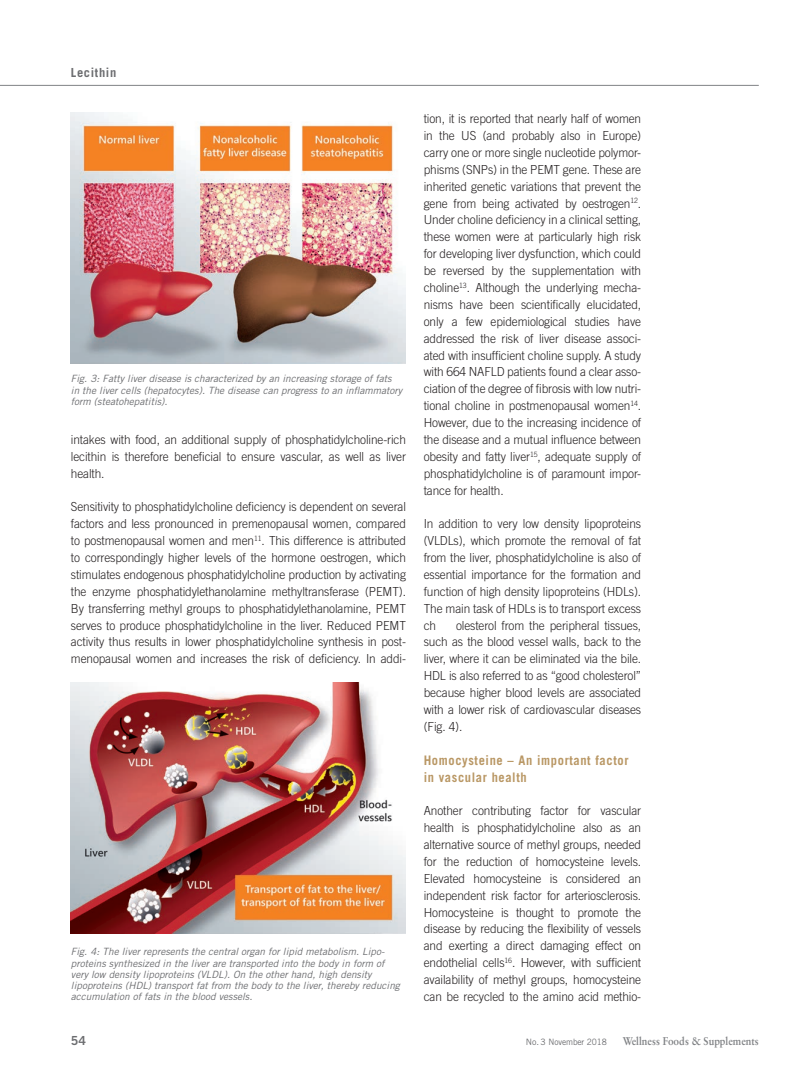
<style>
.page{position:relative;width:812px;height:1081px;background:#fff}
.page>*{position:absolute;margin:0;border:0;box-sizing:border-box;transform-origin:0 0}
.t1{font:700 13.12px/16.9px "Trade Gothic";letter-spacing:.05em;color:#b99764;scale:.95 1}
.t2{font:300 12.5px/16.9px "Trade Gothic";letter-spacing:-.01em;color:#231f20;text-align:justify;scale:.95 1}
.t3{font:700 12.5px "Trade Gothic";letter-spacing:.05em;color:#6c6d70}
.t4{font:12.5px "Trade Gothic Bold Two";color:#6c6d70}
.t5{font:700 11.25px "Sabon";color:#808285;scale:.9 1}
.t6{font:italic 10px/11.2px "Trade Gothic";color:#6c6d70}
.t7{font:8.75px "Trade Gothic";letter-spacing:-.01em;color:#6c6d70}
</style>
<div class="page">
<hr style="left:0;top:85px;width:758px;height:1px;background:#808285">
<img style="left:71px;top:113px;width:335px;height:251px">
<img style="left:71px;top:682px;width:335px;height:251px">
<p class="t3" style="left:71px;top:65px;width:47px">Lecithin</p>
<p class="t6" style="left:71px;top:373px;width:333px">Fig. 3: Fatty liver disease is characterized by an increasing storage of fats in the liver cells (hepatocytes). The disease can progress to an inflammatory form (steatohepatitis).</p>
<p class="t2" style="left:71px;top:431px;width:354px">intakes with food, an additional supply of phosphatidylcholine-rich lecithin is therefore beneficial to ensure vascular, as well as liver health.</p>
<p class="t2" style="left:71px;top:498px;width:354px">Sensitivity to phosphatidylcholine deficiency is dependent on several factors and less pronounced in premenopausal women, compared to postmenopausal women and men<sup>11</sup>. This difference is attributed to correspondingly higher levels of the hormone oestrogen, which stimulates endogenous phosphatidylcholine production by activating the enzyme phosphatidylethanolamine methyltransferase (PEMT).<br>By transferring methyl groups to phosphatidylethanolamine, PEMT serves to produce phosphatidylcholine in the liver. Reduced PEMT activity thus results in lower phosphatidylcholine synthesis in post&shy;menopausal women and increases the risk of deficiency. In addi-</p>
<p class="t6" style="left:71px;top:946px;width:330px">Fig. 4: The liver represents the central organ for lipid metabolism. Lipo&shy;proteins synthesized in the liver are transported into the body in form of very low density lipoproteins (VLDL). On the other hand, high density lipoproteins (HDL) transport fat from the body to the liver, thereby reducing accumulation of fats in the blood vessels.</p>
<p class="t2" style="left:423px;top:110px;width:230px">tion, it is reported that nearly half of women in the US (and probably also in Europe) carry one or more single nucleotide polymor&shy;phisms (SNPs) in the PEMT gene. These are inherited genetic variations that prevent the gene from being activated by oestrogen<sup>12</sup>.<br>Under choline deficiency in a clinical setting, these women were at particularly high risk for developing liver dysfunction, which could be reversed by the supplementation with choline<sup>13</sup>. Although the underlying mecha&shy;nisms have been scientifically elucidated, only a few epidemiological studies have addressed the risk of liver disease associ&shy;ated with insufficient choline supply. A study with 664 NAFLD patients found a clear asso&shy;ciation of the degree of fibrosis with low nutri&shy;tional choline in postmenopausal women<sup>14</sup>.<br>However, due to the increasing incidence of the disease and a mutual influence between obesity and fatty liver<sup>15</sup>, adequate supply of phosphatidylcholine is of paramount impor&shy;tance for health.</p>
<p class="t2" style="left:423px;top:515px;width:230px">In addition to very low density lipoproteins (VLDLs), which promote the removal of fat from the liver, phosphatidylcholine is also of essential importance for the formation and function of high density lipoproteins (HDLs).<br>The main task of HDLs is to transport excess ch</p>
<p class="t2" style="left:423px;top:616px;width:230px;text-indent:32px">olesterol from the peripheral tissues, such as the blood vessel walls, back to the liver, where it can be eliminated via the bile.<br>HDL is also referred to as “good cholesterol” because higher blood levels are associated with a lower risk of cardiovascular diseases (Fig. 4).</p>
<p class="t1" style="left:423px;top:751px;width:217px">Homocysteine – An important factor in vascular health</p>
<p class="t2" style="left:423px;top:802px;width:230px">Another contributing factor for vascular health is phosphatidylcholine also as an alternative source of methyl groups, needed for the reduction of homocysteine levels.<br>Elevated homocysteine is considered an independent risk factor for arteriosclerosis.<br>Homocysteine is thought to promote the disease by reducing the flexibility of vessels and exerting a direct damaging effect on endothelial cells<sup>16</sup>. However, with sufficient availability of methyl groups, homocysteine can be recycled to the amino acid methio-</p>
<p class="t4" style="left:71px;top:1033px;width:17px">54</p>
<p class="t7" style="left:525px;top:1036px;width:82px">No. 3 November 2018</p>
<p class="t5" style="left:622px;top:1034px;width:153px">Wellness Foods &amp; Supplements</p>
</div>
